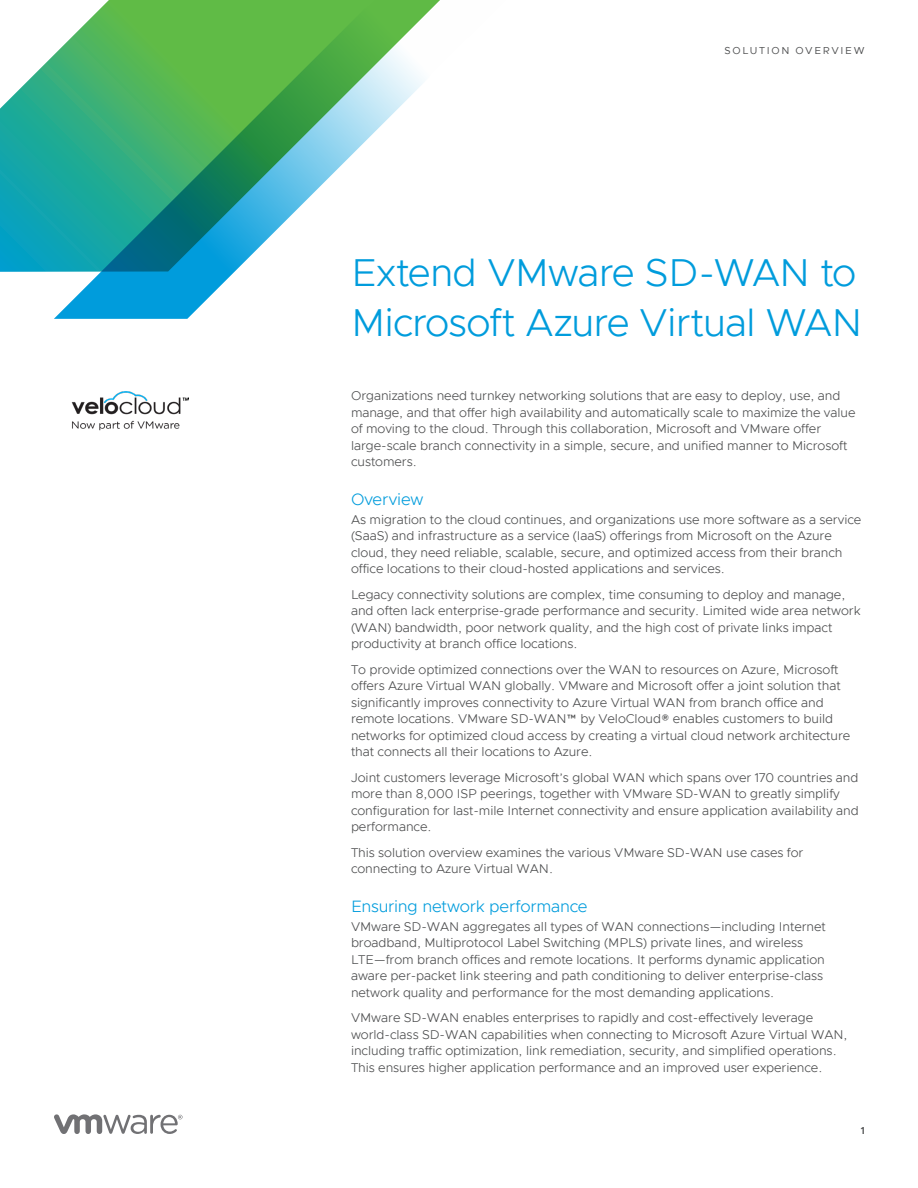
<style>
.page{position:relative;width:918px;height:1188px;background:#fff}
.page>*{position:absolute;margin:0;border:0;box-sizing:border-box;transform-origin:0 0}
._1a__MAIN_TITLE{font:300 39px "Metropolis";letter-spacing:-.025em;color:#009cdc}
._4a__SUBHEAD_1{font:300 16.5px "Metropolis";letter-spacing:-.01em;color:#009cdc}
._3a__BODY_TEXT{font:300 12.75px/16.5px "Metropolis";letter-spacing:-.005em;color:#4b4c4d}
.t1{font:10.2px "Metropolis";letter-spacing:.165em;color:#4b4c4d}
.t2{font:600 10.2px "Metropolis";color:#4b4c4d}
</style>
<div class="page">
<svg style="left:54px;top:1114px;width:129px;height:20px"></svg>
<svg style="left:0;top:55px;width:54px;height:217px;background:#31b1b3"></svg>
<svg style="left:54px;top:0;width:386px;height:319px"></svg>
<img style="left:71px;top:391px;width:117px;height:40px">
<p class="t1" style="left:724px;top:44px;width:142px">SOLUTION OVERVIEW</p>
<p class="_1a__MAIN_TITLE" style="left:351px;top:248px;width:507px">Extend VMware SD-WAN to</p>
<p class="_1a__MAIN_TITLE" style="left:351px;top:298px;width:513px">Microsoft Azure Virtual WAN</p>
<p class="_3a__BODY_TEXT" style="left:351px;top:387px;width:506px">Organizations need turnkey networking solutions that are easy to deploy, use, and manage, and that offer high availability and automatically scale to maximize the value of moving to the cloud. Through this collaboration, Microsoft and VMware offer large-scale branch connectivity in a simple, secure, and unified manner to Microsoft customers.</p>
<p class="_4a__SUBHEAD_1" style="left:351px;top:489px;width:74px">Overview</p>
<p class="_3a__BODY_TEXT" style="left:351px;top:511px;width:512px">As migration to the cloud continues, and organizations use more software as a service (SaaS) and infrastructure as a service (IaaS) offerings from Microsoft on the Azure cloud, they need reliable, scalable, secure, and optimized access from their branch office locations to their cloud-hosted applications and services.</p>
<p class="_3a__BODY_TEXT" style="left:351px;top:586px;width:511px">Legacy connectivity solutions are complex, time consuming to deploy and manage, and often lack enterprise-grade performance and security. Limited wide area network (WAN) bandwidth, poor network quality, and the high cost of private links impact productivity at branch office locations.</p>
<p class="_3a__BODY_TEXT" style="left:351px;top:661px;width:501px">To provide optimized connections over the WAN to resources on Azure, Microsoft offers Azure Virtual WAN globally. VMware and Microsoft offer a joint solution that significantly improves connectivity to Azure Virtual WAN from branch office and remote locations. VMware SD-WAN™ by VeloCloud® enables customers to build networks for optimized cloud access by creating a virtual cloud network architecture that connects all their locations to Azure.</p>
<p class="_3a__BODY_TEXT" style="left:351px;top:769px;width:509px">Joint customers leverage Microsoft’s global WAN which spans over 170 countries and more than 8,000 ISP peerings, together with VMware SD-WAN to greatly simplify configuration for last-mile Internet connectivity and ensure application availability and performance.</p>
<p class="_3a__BODY_TEXT" style="left:351px;top:844px;width:454px">This solution overview examines the various VMware SD-WAN use cases for connecting to Azure Virtual WAN.</p>
<p class="_4a__SUBHEAD_1" style="left:351px;top:896px;width:238px">Ensuring network performance</p>
<p class="_3a__BODY_TEXT" style="left:351px;top:918px;width:476px">VMware SD-WAN aggregates all types of WAN connections—including Internet broadband, Multiprotocol Label Switching (MPLS) private lines, and wireless LTE—from branch offices and remote locations. It performs dynamic application aware per-packet link steering and path conditioning to deliver enterprise-class network quality and performance for the most demanding applications.</p>
<p class="_3a__BODY_TEXT" style="left:351px;top:1010px;width:498px">VMware SD-WAN enables enterprises to rapidly and cost-effectively leverage world-class SD-WAN capabilities when connecting to Microsoft Azure Virtual WAN, including traffic optimization, link remediation, security, and simplified operations.<br>This ensures higher application performance and an improved user experience.</p>
<p class="t2" style="left:861px;top:1124px;width:6px">1</p>
</div>
